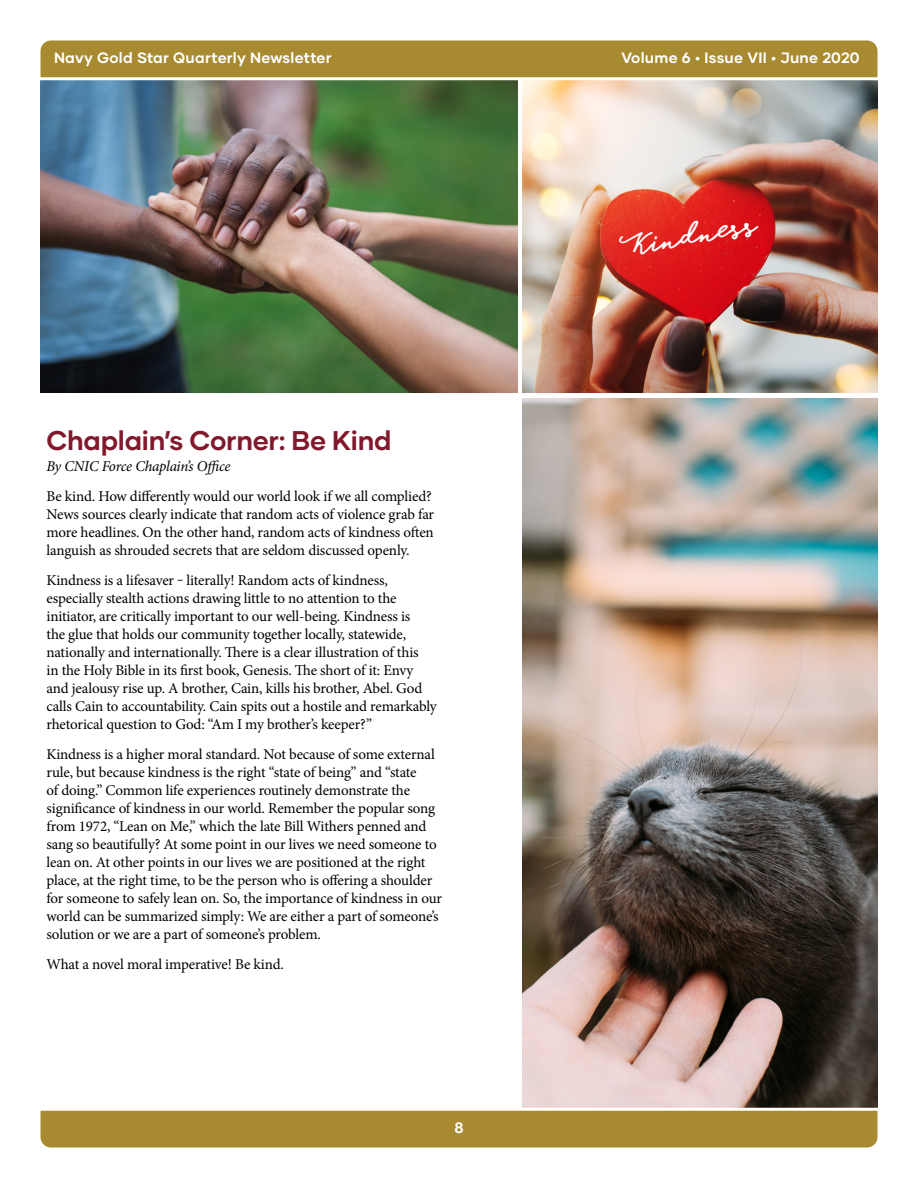
<style>
.page{position:relative;width:918px;height:1188px;background:#fff}
.page>*{position:absolute;margin:0;border:0;box-sizing:border-box;transform-origin:0 0}
.t1{font:30.3px "Blessed Script";color:#fff}
.t2{font:700 27px "Gilmer";letter-spacing:-.01em;color:#81182b}
.t3{font:15px/18px "Minion Pro";letter-spacing:-.01em;color:#000}
.t4{font:700 15px "Gilmer";letter-spacing:.02em;color:#fff}
.t5{font:italic 15px "Minion Pro";letter-spacing:-.015em;color:#000}
</style>
<div class="page">
<img style="left:40px;top:82px;width:477px;height:311px">
<img style="left:522px;top:82px;width:356px;height:311px">
<img style="left:522px;top:398px;width:356px;height:708px">
<svg style="left:40px;top:40px;width:838px;height:42px;background:#ae9445"></svg>
<svg style="left:40px;top:1106px;width:838px;height:42px;background:#b19748"></svg>
<p class="t4" style="left:54px;top:48px;width:279px">Navy Gold Star Quarterly Newsletter</p>
<p class="t4" style="left:621px;top:48px;width:240px">Volume 6 • Issue VII • June 2020</p>
<h2 class="t2" style="left:46px;top:424px;width:347px">Chaplain’s Corner: Be Kind</h2>
<p class="t5" style="left:46px;top:456px;width:186px">By CNIC Force Chaplain’s Office</p>
<p class="t3" style="left:46px;top:488px;width:389px">Be kind. How differently would our world look if we all complied?<br>News sources clearly indicate that random acts of violence grab far more headlines. On the other hand, random acts of kindness often languish as shrouded secrets that are seldom discussed openly.</p>
<p class="t3" style="left:46px;top:572px;width:392px">Kindness is a lifesaver ‒ literally! Random acts of kindness, especially stealth actions drawing little to no attention to the initiator, are critically important to our well-being. Kindness is<br>the glue that holds our community together locally, statewide, nationally and internationally. There is a clear illustration of this<br>in the Holy Bible in its first book, Genesis. The short of it: Envy and jealousy rise up. A brother, Cain, kills his brother, Abel. God calls Cain to accountability. Cain spits out a hostile and remarkably rhetorical question to God: “Am I my brother’s keeper?”</p>
<p class="t3" style="left:46px;top:746px;width:397px">Kindness is a higher moral standard. Not because of some external rule, but because kindness is the right “state of being” and “state<br>of doing.” Common life experiences routinely demonstrate the significance of kindness in our world. Remember the popular song from 1972, “Lean on Me,” which the late Bill Withers penned and sang so beautifully? At some point in our lives we need someone to lean on. At other points in our lives we are positioned at the right place, at the right time, to be the person who is offering a shoulder for someone to safely lean on. So, the importance of kindness in our world can be summarized simply: We are either a part of someone’s solution or we are a part of someone’s problem.</p>
<p class="t3" style="left:46px;top:956px;width:239px">What a novel moral imperative! Be kind.</p>
<p class="t4" style="left:454px;top:1118px;width:11px">8</p>
<h1 class="t1" style="left:617px;top:229px;width:140px;rotate:-11deg">Kindness</h1>
</div>
